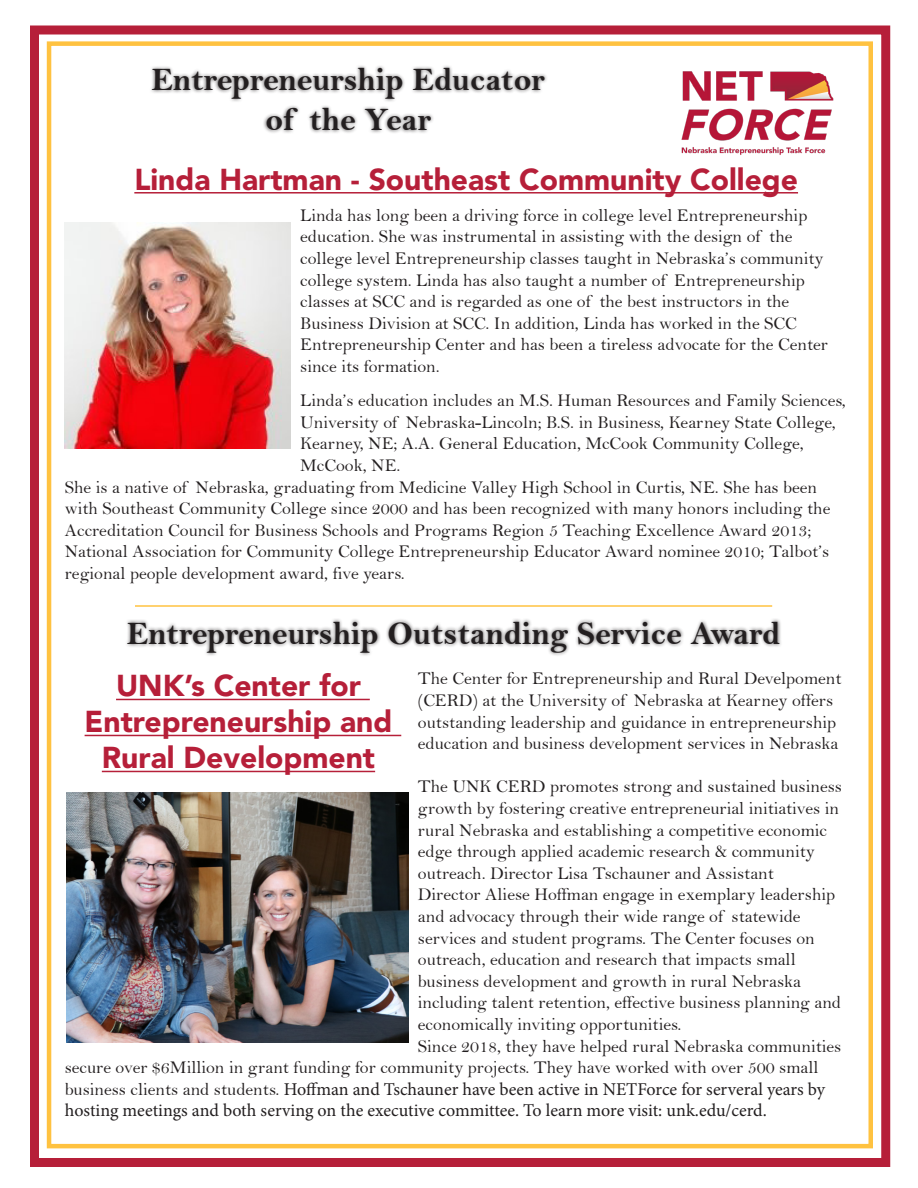
<style>
.page{position:relative;width:918px;height:1188px;background:#fff}
.page>*{position:absolute;margin:0;border:0;box-sizing:border-box;transform-origin:0 0}
.t1{font:33px "Bell MT Bold";color:#231f20}
.t2{font:900 30px/36px "Avenir LT Std";color:#b61f39;text-align:center}
.t3{font:18px/21.6px "Bell";color:#231f20}
.s1{font-family:"Minion Pro"}
</style>
<div class="page">
<div style="left:30px;top:26px;width:860px;height:1141px;border:9px solid #b61f39"></div>
<div style="left:47px;top:41px;width:826px;height:1107px;border:4px solid #ffc240"></div>
<img style="left:681px;top:71px;width:153px;height:84px">
<div style="left:149px;top:64px;width:400px;height:70px;background:#231f20;opacity:.75"></div>
<hr style="left:134px;top:192px;width:664px;height:2px;background:#b61f39">
<img style="left:65px;top:223px;width:226px;height:226px">
<hr style="left:135px;top:605px;width:637px;height:2px;background:#ffc240">
<div style="left:124px;top:618px;width:659px;height:38px;background:#231f20;opacity:.75"></div>
<img style="left:67px;top:793px;width:342px;height:249px">
<hr style="left:116px;top:699px;width:254px;height:1px;background:#b61f39">
<hr style="left:85px;top:735px;width:316px;height:1px;background:#b61f39">
<hr style="left:102px;top:771px;width:273px;height:1px;background:#b61f39">
<p class="t1" style="left:152px;top:60px;width:395px">Entrepreneurship Educator</p>
<p class="t1" style="left:265px;top:100px;width:167px">of the Year</p>
<p class="t2" style="left:134px;top:161px;width:665px">Linda Hartman - Southeast Community College</p>
<p class="t3" style="left:300px;top:204px;width:529px">Linda has long been a driving force in college level Entrepreneurship education. She was instrumental in assisting with the design of the college level Entrepreneurship classes taught in Nebraska’s community college system. Linda has also taught a number of Entrepreneurship classes at SCC and is regarded as one of the best instructors in the Business Division at SCC. In addition, Linda has worked in the SCC Entrepreneurship Center and has been a tireless advocate for the Center since its formation.</p>
<p class="t3" style="left:300px;top:390px;width:547px">Linda’s education includes an M.S. Human Resources and Family Sciences, University of Nebraska-Lincoln; B.S. in Business, Kearney State College, Kearney, NE; A.A. General Education, McCook Community College, McCook, NE.</p>
<p class="t3" style="left:65px;top:476px;width:767px">She is a native of Nebraska, graduating from Medicine Valley High School in Curtis, NE. She has been with Southeast Community College since 2000 and has been recognized with many honors including the Accreditation Council for Business Schools and Programs Region 5 Teaching Excellence Award 2013; National Association for Community College Entrepreneurship Educator Award nominee 2010; Talbot’s regional people development award, five years.</p>
<p class="t1" style="left:127px;top:614px;width:655px">Entrepreneurship Outstanding Service Award</p>
<p class="t2" style="left:116px;top:668px;width:246px">UNK’s Center for</p>
<p class="t2" style="left:85px;top:704px;width:309px">Entrepreneurship and<br>Rural Development</p>
<p class="t3" style="left:418px;top:668px;width:425px">The Center for Entrepreneurship and Rural Develpoment (CERD) at the University of Nebraska at Kearney offers outstanding leadership and guidance in entrepreneurship education and business development services in Nebraska</p>
<p class="t3" style="left:418px;top:776px;width:426px">The UNK CERD promotes strong and sustained business growth by fostering creative entrepreneurial initiatives in rural Nebraska and establishing a competitive economic edge through applied academic research &amp; community outreach. Director Lisa Tschauner and Assistant<br>Director Aliese Hoffman engage in exemplary leadership and advocacy through their wide range of statewide services and student programs. The Center focuses on outreach, education and research that impacts small business development and growth in rural Nebraska including talent retention, effective business planning and economically inviting opportunities.</p>
<p class="t3" style="left:65px;top:1035px;width:778px;text-indent:353px">Since 2018, they have helped rural Nebraska communities secure over $6Million in grant funding for community projects. They have worked with over 500 small business clients and students. <span class="s1">Hoffman and Tschauner have been active in NETForce for serveral years by hosting meetings and both serving on the executive committee. To learn more visit: unk.edu/cerd.</span></p>
</div>
